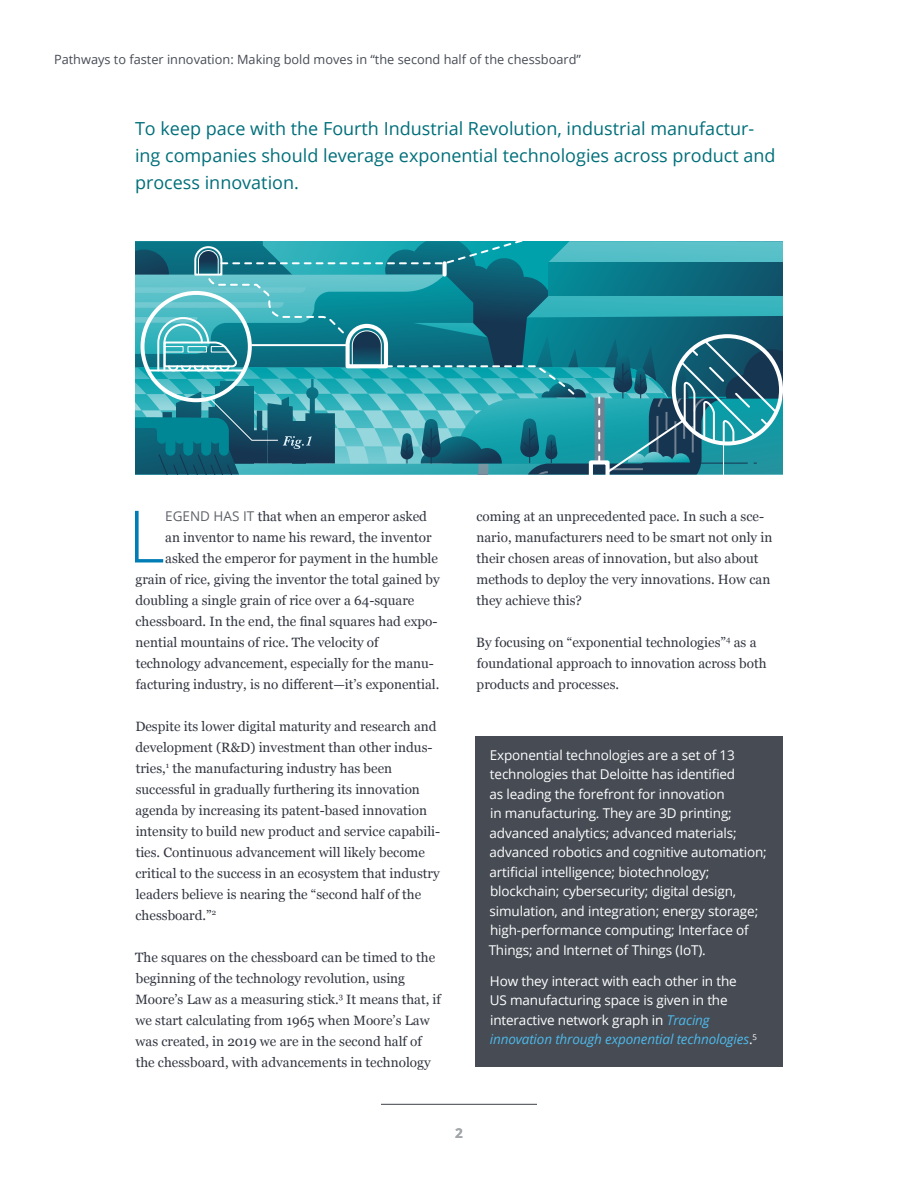
<style>
.page{position:relative;width:918px;height:1188px;background:#fff}
.page>*{position:absolute;margin:0;border:0;box-sizing:border-box;transform-origin:0 0}
.body-dropcap{font:300 72.3px "Open Sans";color:#007db5}
.teaser-text{font:18px/27px "Open Sans";color:#006f7a}
.cover-top-right_attr{font:13.5px/21px "Georgia";color:#323640}
.sidebar-body-rev{font:13.5px/19.5px "Open Sans";letter-spacing:-.01em;color:#fff}
.body-dropcap-2{font:13.5px "Georgia";color:#323640}
.page-number{font:700 13.5px "Open Sans";color:#a3a7a9}
.t1{font:12.75px "Open Sans";color:#464b54}
.s1{font-family:"Open Sans";color:#5f6369}
.s2{font-style:italic;color:#4eb9e9}
</style>
<div class="page">
<hr style="left:381px;top:1104px;width:156px;height:1px;background:#5f6369">
<svg style="left:135px;top:241px;width:648px;height:233px;background:#2e8e9c"></svg>
<div style="left:476px;top:736px;width:307px;height:330px;background:#464b54"></div>
<p class="t1" style="left:54px;top:50px;width:528px">Pathways to faster innovation: Making bold moves in “the second half of the chessboard”</p>
<p class="teaser-text" style="left:135px;top:115px;width:642px">To keep pace with the Fourth Industrial Revolution, industrial manufactur&shy;ing companies should leverage exponential technologies across product and process innovation.</p>
<p class="body-dropcap" style="left:128px;top:487px;width:39px">L</p>
<p class="body-dropcap-2" style="left:165px;top:506px;width:263px"><span class="s1">EGEND HAS IT</span> that when an emperor asked</p>
<p class="body-dropcap-2" style="left:165px;top:527px;width:268px">an inventor to name his reward, the inventor</p>
<p class="body-dropcap-2" style="left:165px;top:548px;width:274px">asked the emperor for payment in the humble</p>
<p class="body-dropcap-2" style="left:135px;top:569px;width:306px">grain of rice, giving the inventor the total gained by</p>
<p class="body-dropcap-2" style="left:136px;top:590px;width:280px">doubling a single grain of rice over a 64-square</p>
<p class="body-dropcap-2" style="left:136px;top:611px;width:304px">chessboard. In the end, the final squares had expo-</p>
<p class="body-dropcap-2" style="left:136px;top:632px;width:245px">nential mountains of rice. The velocity of</p>
<p class="body-dropcap-2" style="left:136px;top:653px;width:300px">technology advancement, especially for the manu-</p>
<p class="body-dropcap-2" style="left:136px;top:674px;width:305px">facturing industry, is no different—it’s exponential.</p>
<p class="cover-top-right_attr" style="left:135px;top:715px;width:307px">Despite its lower digital maturity and research and development (R&amp;D) investment than other indus&shy;tries,<sup>1</sup> the manufacturing industry has been successful in gradually furthering its innovation agenda by increasing its patent-based innovation intensity to build new product and service capabili&shy;ties. Continuous advancement will likely become critical to the success in an ecosystem that industry leaders believe is nearing the “second half of the chessboard.”<sup>2</sup></p>
<p class="cover-top-right_attr" style="left:135px;top:946px;width:307px">The squares on the chessboard can be timed to the beginning of the technology revolution, using Moore’s Law as a measuring stick.<sup>3</sup> It means that, if we start calculating from 1965 when Moore’s Law was created, in 2019 we are in the second half of the chessboard, with advancements in technology</p>
<p class="cover-top-right_attr" style="left:476px;top:505px;width:298px">coming at an unprecedented pace. In such a sce&shy;nario, manufacturers need to be smart not only in their chosen areas of innovation, but also about methods to deploy the very innovations. How can they achieve this?</p>
<p class="cover-top-right_attr" style="left:476px;top:631px;width:292px">By focusing on “exponential technologies”<sup>4</sup> as a foundational approach to innovation across both products and processes.</p>
<p class="sidebar-body-rev" style="left:489px;top:745px;width:280px">Exponential technologies are a set of 13 technologies that Deloitte has identified<br>as leading the forefront for innovation<br>in manufacturing. They are 3D printing; advanced analytics; advanced materials; advanced robotics and cognitive automation; artificial intelligence; biotechnology; blockchain; cybersecurity; digital design, simulation, and integration; energy storage; high-performance computing; Interface of Things; and Internet of Things (IoT).</p>
<p class="sidebar-body-rev" style="left:490px;top:971px;width:269px">How they interact with each other in the US manufacturing space is given in the interactive network graph in <span class="s2">Tracing innovation through exponential technologies</span>.<sup>5</sup></p>
<p class="page-number" style="left:455px;top:1123px;width:9px">2</p>
</div>
